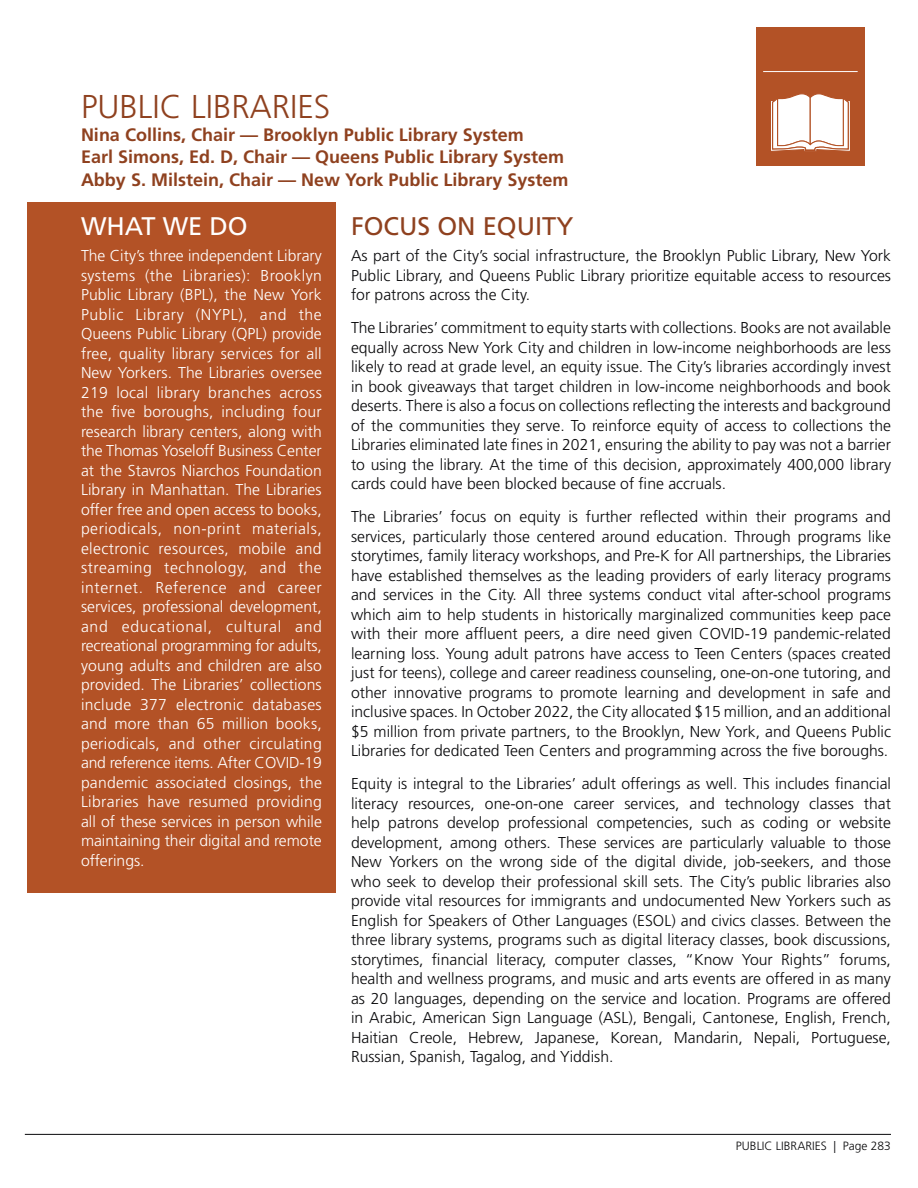
<style>
.page{position:relative;width:918px;height:1188px;background:#fff}
.page>*{position:absolute;margin:0;border:0;box-sizing:border-box;transform-origin:0 0}
.t1{font:300 33px "Frutiger LT Std";color:#8f411f}
.t2{font:25.5px "Frutiger LT Std";color:#8f411f}
.t3{font:25.5px "Frutiger LT Std";color:#fff}
.t4{font:700 18px/22.5px "Frutiger LT Std";color:#8f411f}
.t5{font:300 15.75px/19.5px "Frutiger LT Std";color:#09090b;text-align:justify}
.t6{font:300 15.75px/19.5px "Frutiger LT Std";color:#fff;text-align:justify}
.t7{font:300 12px "Frutiger LT Std";color:#09090b}
</style>
<div class="page">
<hr style="left:25px;top:1134px;width:866px;height:1px;background:#09090b">
<div style="left:756px;top:27px;width:108px;height:139px;background:#b35226"></div>
<svg style="left:771px;top:94px;width:79px;height:57px;background:#f0ded6"></svg>
<hr style="left:763px;top:71px;width:95px;height:1px;background:#fff">
<div style="left:27px;top:202px;width:309px;height:690px;background:#b35226"></div>
<h1 class="t1" style="left:81px;top:88px;width:251px">PUBLIC LIBRARIES</h1>
<p class="t4" style="left:81px;top:124px;width:489px">Nina Collins, Chair — Brooklyn Public Library System<br>Earl Simons, Ed. D, Chair — Queens Public Library System<br>Abby S. Milstein, Chair — New York Public Library System</p>
<h2 class="t3" style="left:81px;top:211px;width:168px">WHAT WE DO</h2>
<p class="t6" style="left:81px;top:246px;width:243px">The City’s three independent Library systems (the Libraries): Brooklyn Public Library (BPL), the New York Public Library (NYPL), and the Queens Public Library (QPL) provide free, quality library services for all New Yorkers. The Libraries oversee 219 local library branches across the five boroughs, including four research library centers, along with the Thomas Yoseloff Business Center at the Stavros Niarchos Foundation Library in Manhattan. The Libraries offer free and open access to books, periodicals, non-print materials, electronic resources, mobile and streaming technology, and the internet. Reference and career services, professional development, and educational, cultural and recreational programming for adults, young adults and children are also provided. The Libraries’ collections include 377 electronic databases and more than 65 million books, periodicals, and other circulating and reference items. After COVID-19 pandemic associated closings, the Libraries have resumed providing all of these services in person while maintaining their digital and remote offerings.</p>
<h2 class="t2" style="left:351px;top:211px;width:224px">FOCUS ON EQUITY</h2>
<p class="t5" style="left:351px;top:246px;width:542px">As part of the City’s social infrastructure, the Brooklyn Public Library, New York Public Library, and Queens Public Library prioritize equitable access to resources for patrons across the City.</p>
<p class="t5" style="left:351px;top:318px;width:542px">The Libraries’ commitment to equity starts with collections. Books are not available equally across New York City and children in low-income neighborhoods are less likely to read at grade level, an equity issue. The City’s libraries accordingly invest in book giveaways that target children in low-income neighborhoods and book deserts. There is also a focus on collections reflecting the interests and background of the communities they serve. To reinforce equity of access to collections the Libraries eliminated late fines in 2021, ensuring the ability to pay was not a barrier to using the library. At the time of this decision, approximately 400,000 library cards could have been blocked because of fine accruals.</p>
<p class="t5" style="left:351px;top:507px;width:542px">The Libraries’ focus on equity is further reflected within their programs and services, particularly those centered around education. Through programs like storytimes, family literacy workshops, and Pre-K for All partnerships, the Libraries have established themselves as the leading providers of early literacy programs and services in the City. All three systems conduct vital after-school programs which aim to help students in historically marginalized communities keep pace with their more affluent peers, a dire need given COVID-19 pandemic-related learning loss. Young adult patrons have access to Teen Centers (spaces created just for teens), college and career readiness counseling, one-on-one tutoring, and other innovative programs to promote learning and development in safe and inclusive spaces. In October 2022, the City allocated $15 million, and an additional $5 million from private partners, to the Brooklyn, New York, and Queens Public Libraries for dedicated Teen Centers and programming across the five boroughs.</p>
<p class="t5" style="left:351px;top:774px;width:542px">Equity is integral to the Libraries’ adult offerings as well. This includes financial literacy resources, one-on-one career services, and technology classes that help patrons develop professional competencies, such as coding or website development, among others. These services are particularly valuable to those New Yorkers on the wrong side of the digital divide, job-seekers, and those who seek to develop their professional skill sets. The City’s public libraries also provide vital resources for immigrants and undocumented New Yorkers such as English for Speakers of Other Languages (ESOL) and civics classes. Between the three library systems, programs such as digital literacy classes, book discussions, storytimes, financial literacy, computer classes, “Know Your Rights” forums, health and wellness programs, and music and arts events are offered in as many as 20 languages, depending on the service and location. Programs are offered in Arabic, American Sign Language (ASL), Bengali, Cantonese, English, French, Haitian Creole, Hebrew, Japanese, Korean, Mandarin, Nepali, Portuguese, Russian, Spanish, Tagalog, and Yiddish.</p>
<p class="t7" style="left:736px;top:1139px;width:157px">PUBLIC LIBRARIES | Page 283</p>
</div>
